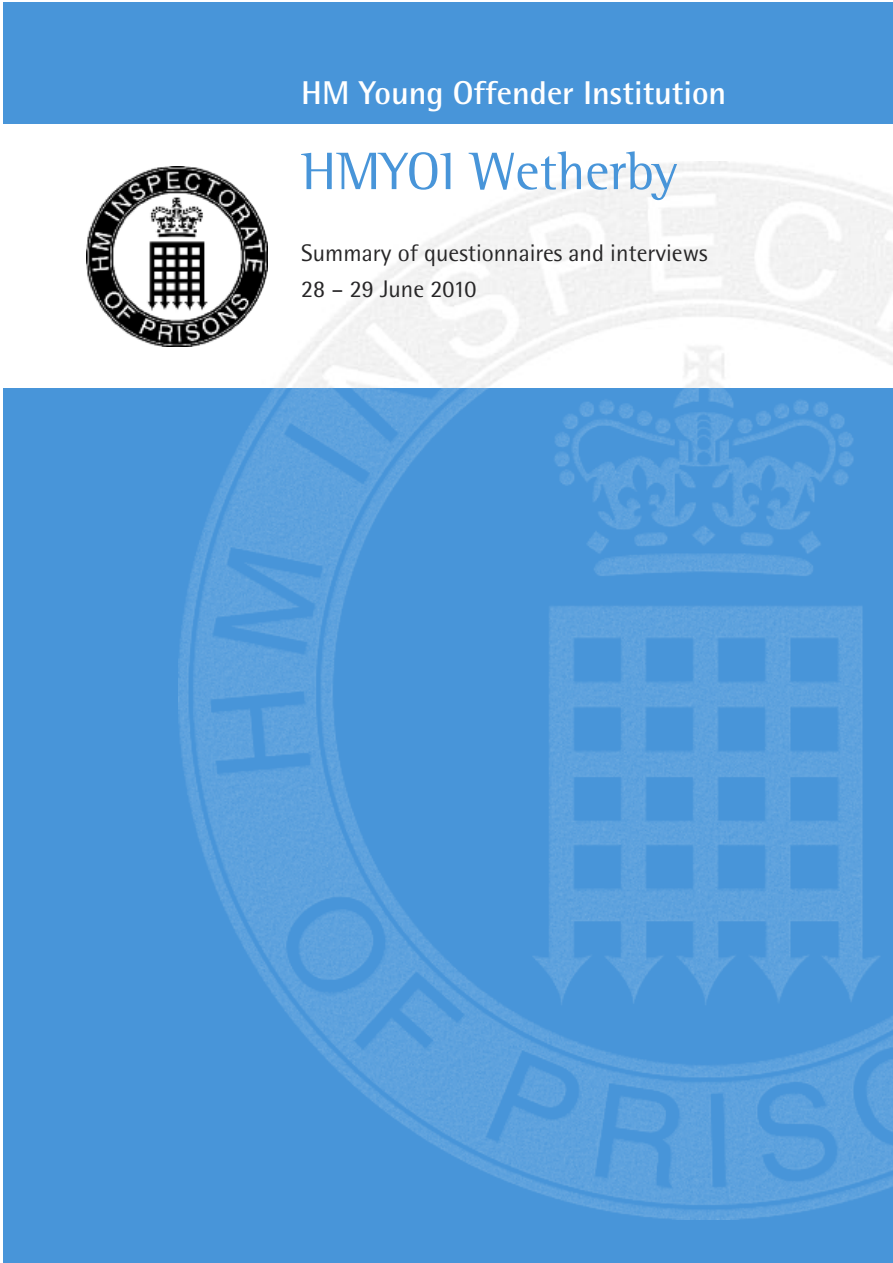
<style>
.page{position:relative;width:893px;height:1263px;background:#fff}
.page>*{position:absolute;margin:0;border:0;box-sizing:border-box;transform-origin:0 0}
.t1{font:54px "Rotis Semi Serif";color:#4895d9}
.t2{font:700 33px "Rotis Semi Sans";color:#fff}
.t3{font:24px/36px "Rotis Semi Sans";color:#272627}
</style>
<div class="page">
<div style="left:3px;top:2px;width:890px;height:1261px;background:#4895d9"></div>
<img style="left:178px;top:388px;width:715px;height:831px">
<div style="left:2px;top:124px;width:891px;height:264px;background:#fff"></div>
<img style="left:267px;top:161px;width:626px;height:227px">
<img style="left:87px;top:166px;width:180px;height:181px">
<p class="t2" style="left:301px;top:81px;width:427px">HM Young Offender Institution</p>
<p class="t1" style="left:301px;top:153px;width:377px">HMYOI Wetherby</p>
<p class="t3" style="left:301px;top:237px;width:408px">Summary of questionnaires and interviews<br>28 – 29 June 2010</p>
</div>
